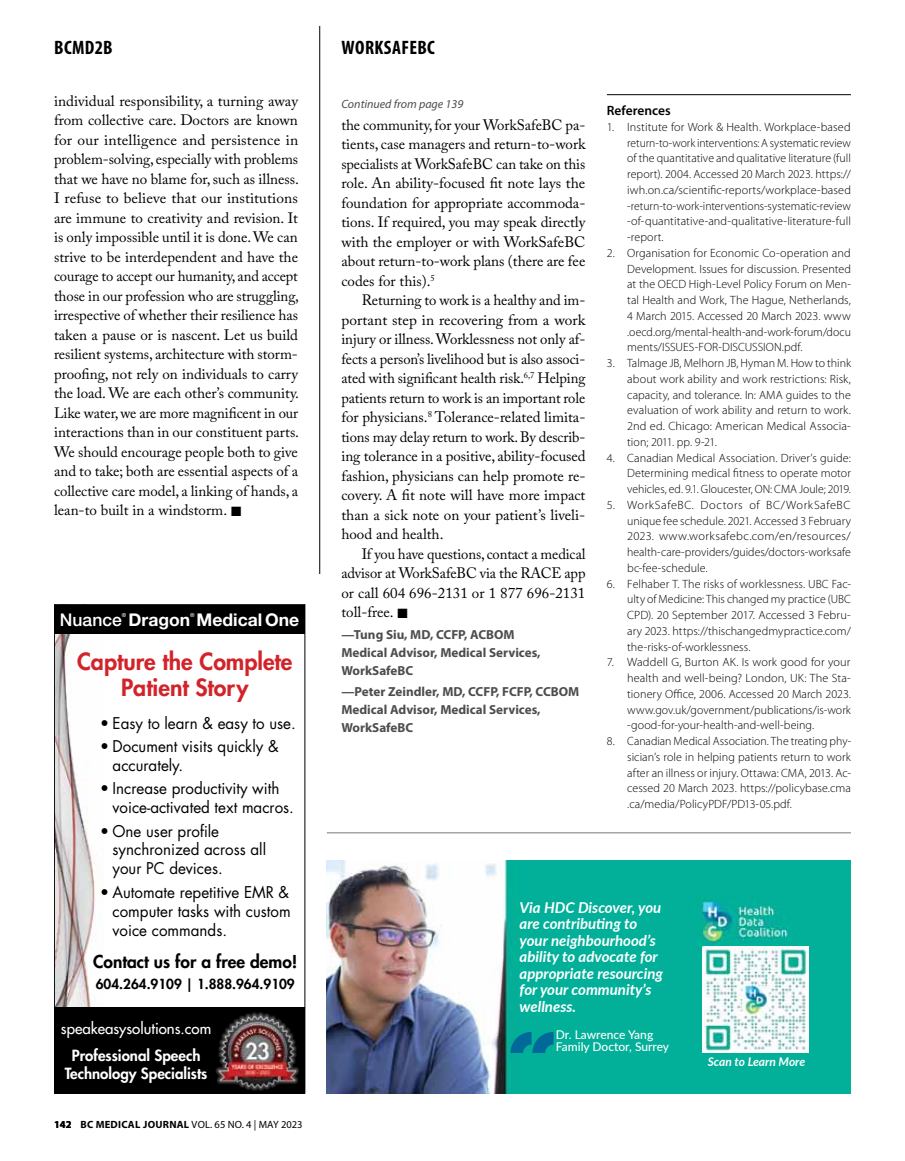
<style>
.page{position:relative;width:905px;height:1161px;background:#fff}
.page>*{position:absolute;margin:0;border:0;box-sizing:border-box;transform-origin:0 0}
.t1{font:800 23.1px/26.1px "Futura Std";color:#d2232a;text-align:center}
.t2{font:700 condensed 19.5px "Myriad Pro";letter-spacing:.02em;color:#000}
.t3{font:700 17.55px "Helvetica Neue";color:#fff}
.t4{font:800 17.25px "Futura Std";color:#000}
.t5{font:15.75px/18.9px "Futura Std";color:#000;scale:.96 1}
.t6{font:15px/19.5px "Adobe Caslon Pro";color:#000;text-align:justify}
.t7{font:italic 700 15px/16.5px "Lato";color:#fff}
.t8{font:800 15px/18px "Futura Std";color:#fff;text-align:center}
.t9{font:500 15px "Futura Std";color:#fff}
.t10{font:800 13.5px "Futura Std";color:#000}
.t11{font:600 13.5px "Myriad Pro";color:#000}
.t12{font:700 13.2px/18px "Myriad Pro";color:#4d4d4f}
.t13{font:300 12px/15.8px "Myriad Pro";letter-spacing:.005em;color:#000;text-align:justify}
.t14{font:500 12px/12.5px "Lato";color:#fff}
.t15{font:italic 12px "Myriad Pro";color:#4d4d4f}
.t16{font:italic 700 12px "Lato";color:#fff}
.t17{font:700 10.5px "Myriad Pro";letter-spacing:.02em;color:#000}
.t18{font:500 5.55px "Helvetica Neue";color:#fff}
.s1{font-weight:500}
.s2{font-weight:400}
</style>
<div class="page">
<img style="left:56px;top:633px;width:47px;height:374px">
<div style="left:54px;top:605px;width:251px;height:28px;background:#000"></div>
<div style="left:54px;top:1007px;width:251px;height:87px;background:#000"></div>
<div style="left:216px;top:1012px;width:84px;height:79px;background:#fff;opacity:.75"></div>
<img style="left:218px;top:1012px;width:80px;height:79px">
<hr style="left:607px;top:94px;width:244px;height:1px;background:#000">
<hr style="left:319px;top:26px;width:1px;height:548px;background:#000">
<hr style="left:327px;top:832px;width:524px;height:1px;background:#757779">
<img style="left:327px;top:860px;width:523px;height:234px">
<img style="left:702px;top:947px;width:106px;height:106px">
<svg style="left:510px;top:1032px;width:43px;height:21px"></svg>
<h2 class="t2" style="left:54px;top:35px;width:60px">BCMD2B</h2>
<h2 class="t2" style="left:341px;top:35px;width:85px">WORKSAFEBC</h2>
<p class="t6" style="left:54px;top:91px;width:246px">individual responsibility, a turning away from collective care. Doctors are known for our intelligence and persistence in problem-solving, especially with problems that we have no blame for, such as illness.<br>I refuse to believe that our institutions are immune to creativity and revision. It is only impossible until it is done. We can strive to be interdependent and have the courage to accept our humanity, and accept those in our profession who are struggling, irrespective of whether their resilience has taken a pause or is nascent. Let us build resilient systems, architecture with storm&shy;proofing, not rely on individuals to carry the load. We are each other’s community.<br>Like water, we are more magnificent in our interactions than in our constituent parts.<br>We should encourage people both to give and to take; both are essential aspects of a collective care model, a linking of hands, a lean-to built in a windstorm. ■</p>
<p class="t18" style="left:122px;top:612px;width:6px">®</p>
<p class="t18" style="left:190px;top:612px;width:6px">®</p>
<h3 class="t3" style="left:60px;top:609px;width:241px"><span class="s1">Nuance</span> Dragon Medical One</h3>
<h1 class="t1" style="left:77px;top:648px;width:217px">Capture the Complete<br>Patient Story</h1>
<h3 class="t5" style="left:100px;top:714px;width:205px">• Easy to learn &amp; easy to use.</h3>
<h3 class="t5" style="left:113px;top:737px;width:174px;text-indent:-12px">• Document visits quickly &amp; accurately.</h3>
<h3 class="t5" style="left:113px;top:779px;width:190px;text-indent:-12px">• Increase productivity with voice-activated text macros.</h3>
<h3 class="t5" style="left:113px;top:821px;width:161px;text-indent:-12px">• One user profile synchronized across all your PC devices.</h3>
<h3 class="t5" style="left:113px;top:883px;width:187px;text-align:justify;text-indent:-12px">• Automate repetitive EMR &amp; computer tasks with custom voice commands.</h3>
<h3 class="t4" style="left:93px;top:951px;width:206px">Contact us for a free demo!</h3>
<p class="t10" style="left:96px;top:975px;width:200px">604.264.9109 | 1.888.964.9109</p>
<p class="t9" style="left:61px;top:1019px;width:152px">speakeasysolutions.com</p>
<p class="t8" style="left:65px;top:1046px;width:144px">Professional Speech<br>Technology Specialists</p>
<p class="t17" style="left:54px;top:1118px;width:250px">142 BC Medical Journal <span class="s2">VOL. 65 NO. 4 | MAY 2023</span></p>
<p class="t15" style="left:341px;top:97px;width:123px">Continued from page 139</p>
<p class="t6" style="left:341px;top:115px;width:245px">the community, for your WorkSafeBC pa&shy;tients, case managers and return-to-work specialists at WorkSafeBC can take on this role. An ability-focused fit note lays the foundation for appropriate accommoda&shy;tions. If required, you may speak directly with the employer or with WorkSafeBC about return-to-work plans (there are fee codes for this).<sup>5</sup></p>
<p class="t6" style="left:341px;top:290px;width:246px;text-indent:20px">Returning to work is a healthy and im&shy;portant step in recovering from a work injury or illness. Worklessness not only af&shy;fects a person’s livelihood but is also associ&shy;ated with significant health risk.<sup>6,7</sup> Helping patients return to work is an important role for physicians.<sup>8</sup> Tolerance-related limita&shy;tions may delay return to work. By describ&shy;ing tolerance in a positive, ability-focused fashion, physicians can help promote re&shy;covery. A fit note will have more impact than a sick note on your patient’s liveli&shy;hood and health.</p>
<p class="t6" style="left:341px;top:544px;width:246px;text-indent:20px">If you have questions, contact a medical advisor at WorkSafeBC via the RACE app or call 604 696-2131 or 1 877 696-2131 toll-free. ■</p>
<p class="t12" style="left:341px;top:625px;width:201px">—Tung Siu, MD, CCFP, ACBOM<br>Medical Advisor, Medical Services,<br>WorkSafeBC</p>
<p class="t12" style="left:341px;top:682px;width:239px">—Peter Zeindler, MD, CCFP, FCFP, CCBOM<br>Medical Advisor, Medical Services,<br>WorkSafeBC</p>
<p class="t11" style="left:607px;top:102px;width:65px">References</p>
<p class="t13" style="left:627px;top:119px;width:225px;text-indent:-20px">1. Institute for Work &amp; Health. Workplace-based return-to-work interventions: A systematic review of the quantitative and qualitative literature (full report). 2004. Accessed 20 March 2023. https:// iwh.on.ca/scientific-reports/workplace-based -return-to-work-interventions-systematic-review -of-quantitative-and-qualitative-literature-full -report.</p>
<p class="t13" style="left:627px;top:245px;width:225px;text-indent:-20px">2. Organisation for Economic Co-operation and Development. Issues for discussion. Presented at the OECD High-Level Policy Forum on Men&shy;tal Health and Work, The Hague, Netherlands, 4 March 2015. Accessed 20 March 2023. www .oecd.org/mental-health-and-work-forum/docu ments/ISSUES-FOR-DISCUSSION.pdf.</p>
<p class="t13" style="left:627px;top:355px;width:225px;text-indent:-20px">3. Talmage JB, Melhorn JB, Hyman M. How to think about work ability and work restrictions: Risk, capacity, and tolerance. In: AMA guides to the evaluation of work ability and return to work.<br>2nd ed. Chicago: American Medical Associa&shy;tion; 2011. pp. 9-21.</p>
<p class="t13" style="left:627px;top:450px;width:225px;text-indent:-20px">4. Canadian Medical Association. Driver’s guide:<br>Determining medical fitness to operate motor vehicles, ed. 9.1. Gloucester, ON: CMA Joule; 2019.</p>
<p class="t13" style="left:627px;top:497px;width:225px;text-indent:-20px">5. WorkSafeBC. Doctors of BC/WorkSafeBC unique fee schedule. 2021. Accessed 3 February 2023. www.worksafebc.com/en/resources/ health-care-providers/guides/doctors-worksafe bc-fee-schedule.</p>
<p class="t13" style="left:627px;top:576px;width:225px;text-indent:-20px">6. Felhaber T. The risks of worklessness. UBC Fac&shy;ulty of Medicine: This changed my practice (UBC CPD). 20 September 2017. Accessed 3 Febru&shy;ary 2023. https://thischangedmypractice.com/ the-risks-of-worklessness.</p>
<p class="t13" style="left:627px;top:655px;width:225px;text-indent:-20px">7. Waddell G, Burton AK. Is work good for your health and well-being? London, UK: The Sta&shy;tionery Office, 2006. Accessed 20 March 2023. www.gov.uk/government/publications/is-work -good-for-your-health-and-well-being.</p>
<p class="t13" style="left:627px;top:733px;width:225px;text-indent:-20px">8. Canadian Medical Association. The treating phy&shy;sician’s role in helping patients return to work after an illness or injury. Ottawa: CMA, 2013. Ac&shy;cessed 20 March 2023. https://policybase.cma .ca/media/PolicyPDF/PD13-05.pdf.</p>
<p class="t7" style="left:519px;top:898px;width:145px">Via HDC Discover, you are contributing to your neighbourhood’s ability to advocate for appropriate resourcing for your community’s wellness.</p>
<p class="t14" style="left:556px;top:1028px;width:115px">Dr. Lawrence Yang<br>Family Doctor, Surrey</p>
<p class="t16" style="left:707px;top:1053px;width:99px">Scan to Learn More</p>
</div>
